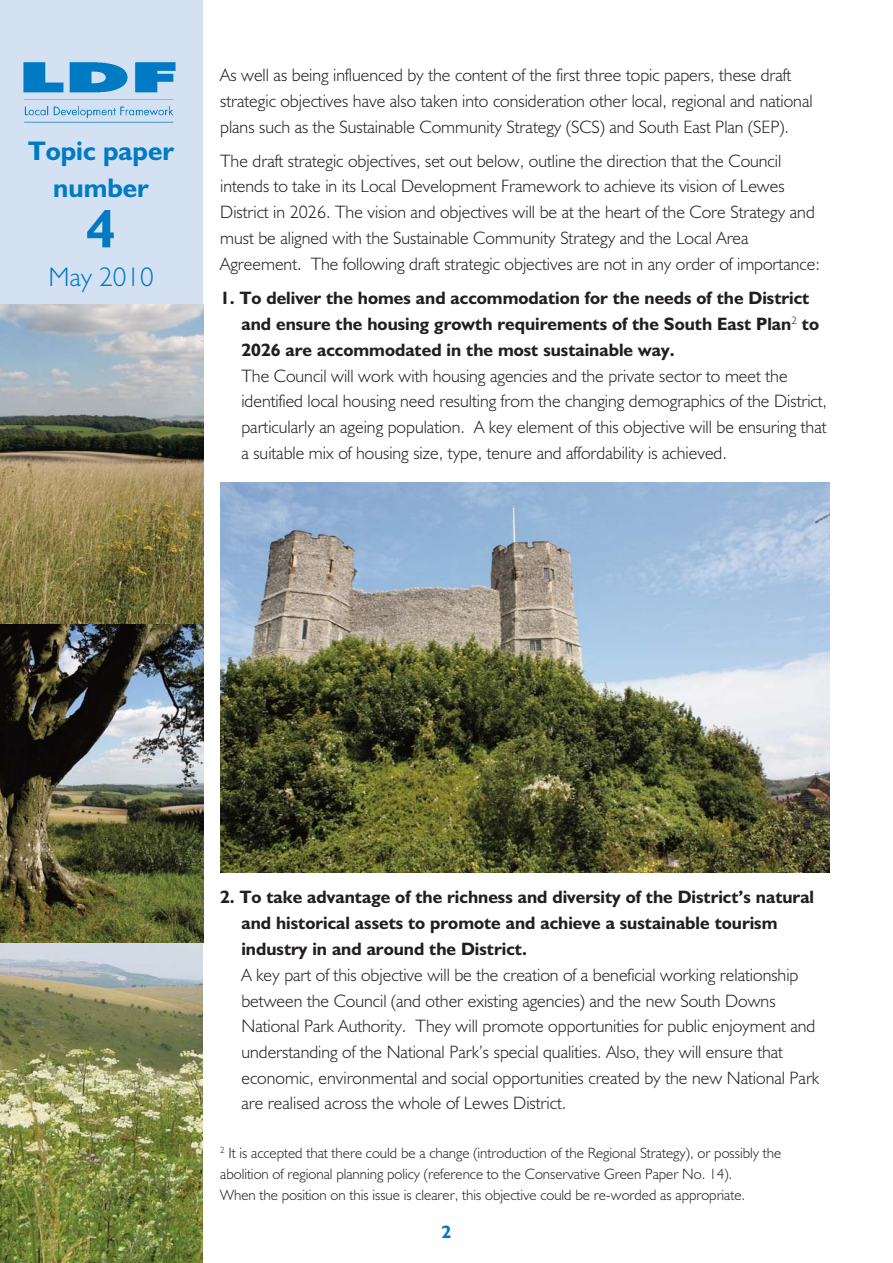
<style>
.page{position:relative;width:893px;height:1263px;background:#fff}
.page>*{position:absolute;margin:0;border:0;box-sizing:border-box;transform-origin:0 0}
.t1{font:700 54px "Humanist 521 BT";color:#007bc3}
.t2{font:700 27px/37.5px "Humanist 521 BT";color:#007bc3;text-align:center}
.t3{font:300 27px "Humanist 521 BT";color:#007bc3}
.t4{font:300 18px/25.8px "Humanist 521 BT";color:#231f20}
.t5{font:700 18px/26px "Humanist 521 BT";color:#231f20}
.t6{font:700 18px "Humanist 521 BT";color:#007bc3}
.t7{font:300 15px/21.5px "Humanist 521 BT";color:#231f20}
.s1{font-weight:700}
</style>
<div class="page">
<img style="left:0;top:943px;width:203px;height:320px">
<img style="left:0;top:623px;width:203px;height:320px">
<div style="left:0;top:0;width:203px;height:310px;background:#d4e1f3"></div>
<img style="left:23px;top:62px;width:153px;height:61px">
<img style="left:0;top:304px;width:203px;height:319px">
<img style="left:220px;top:482px;width:609px;height:390px">
<p class="t2" style="left:28px;top:135px;width:147px">Topic paper number</p>
<p class="t1" style="left:86px;top:210px;width:31px">4</p>
<p class="t3" style="left:49px;top:267px;width:107px">May 2010</p>
<p class="t4" style="left:220px;top:64px;width:594px">As well as being influenced by the content of the first three topic papers, these draft strategic objectives have also taken into consideration other local, regional and national plans such as the Sustainable Community Strategy (SCS) and South East Plan (SEP).</p>
<p class="t4" style="left:220px;top:150px;width:601px">The draft strategic objectives, set out below, outline the direction that the Council intends to take in its Local Development Framework to achieve its vision of Lewes District in 2026. The vision and objectives will be at the heart of the Core Strategy and must be aligned with the Sustainable Community Strategy and the Local Area Agreement. The following draft strategic objectives are not in any order of importance:</p>
<p class="t5" style="left:241px;top:287px;width:579px;text-indent:-21px">1. To deliver the homes and accommodation for the needs of the District and ensure the housing growth requirements of the South East Plan<sup>2</sup> to<br>2026 are accommodated in the most sustainable way.</p>
<p class="t4" style="left:241px;top:365px;width:587px">The Council will work with housing agencies and the private sector to meet the identified local housing need resulting from the changing demographics of the District, particularly an ageing population. A key element of this objective will be ensuring that a suitable mix of housing size, type, tenure and affordability is achieved.</p>
<p class="t4" style="left:241px;top:886px;width:579px;text-indent:-21px"><span class="s1">2. To take advantage of the richness and diversity of the District’s natural and historical assets to promote and achieve a sustainable tourism industry in and around the District.<br></span>A key part of this objective will be the creation of a beneficial working relationship between the Council (and other existing agencies) and the new South Downs National Park Authority. They will promote opportunities for public enjoyment and understanding of the National Park’s special qualities. Also, they will ensure that economic, environmental and social opportunities created by the new National Park are realised across the whole of Lewes District.</p>
<p class="t7" style="left:220px;top:1143px;width:562px"><sup>2</sup> It is accepted that there could be a change (introduction of the Regional Strategy), or possibly the abolition of regional planning policy (reference to the Conservative Green Paper No. 14).<br>When the position on this issue is clearer, this objective could be re-worded as appropriate.</p>
<p class="t6" style="left:441px;top:1225px;width:11px">2</p>
</div>
